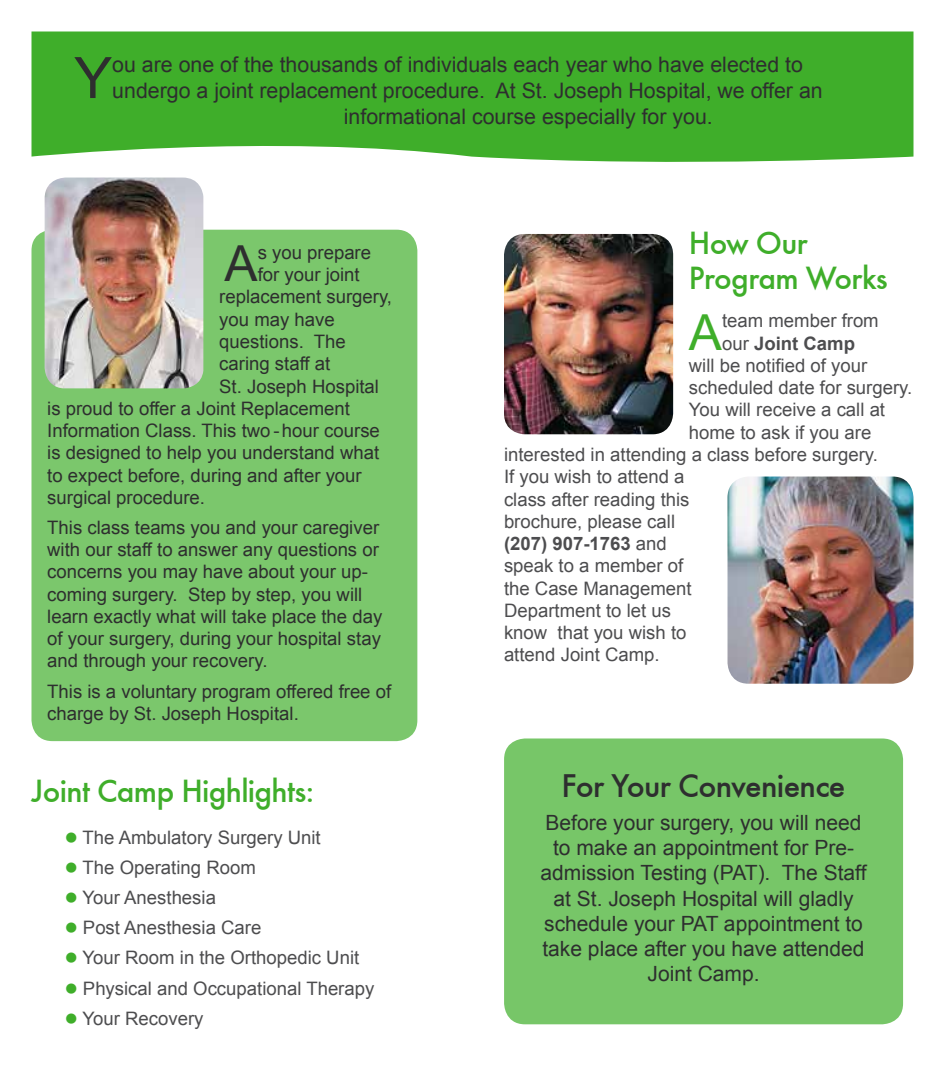
<style>
.page{position:relative;width:945px;height:1071px;background:#fff}
.page>*{position:absolute;margin:0;border:0;box-sizing:border-box;transform-origin:0 0}
.t1{font:57.23px "Arial";color:#2e2e2f}
.t2{font:49.7px "Arial";color:#2e2e2f}
.t3{font:49.7px "Arial";color:#3fae2a}
.t4{font:33.95px "Futura T Medium";letter-spacing:-.02em;color:#2e2e2f}
.t5{font:33.25px/35px "Futura T Medium";letter-spacing:-.02em;color:#3fae2a}
.t6{font:21.35px "Arial";color:#2e2e2f}
.t7{font:21px/25.2px "Arial";color:#2e2e2f;text-align:center}
.t8{font:18.55px/22.2px "Arial";color:#2e2e2f}
.t9{font:18.55px "Arial";color:#4d4d4f}
.t10{font:700 18.55px "Arial";color:#4d4d4f}
.s1{color:#3fae2a}
.s2{font-weight:400}
</style>
<div class="page">
<div style="left:32px;top:32px;width:882px;height:130px;background:#3fae2a"></div>
<div style="left:32px;top:230px;width:385px;height:511px;background:#7bc76c;border-radius:21px"></div>
<div style="left:504px;top:738px;width:399px;height:286px;background:#77c668;border-radius:21px"></div>
<img style="left:504px;top:234px;width:169px;height:200px">
<img style="left:728px;top:477px;width:186px;height:207px">
<img style="left:45px;top:178px;width:158px;height:210px">
<h1 class="t1" style="left:74px;top:40px;width:40px">Y</h1>
<p class="t6" style="left:112px;top:51px;width:692px">ou are one of the thousands of individuals each year who have elected to</p>
<p class="t6" style="left:112px;top:77px;width:712px">undergo a joint replacement procedure. At St. Joseph Hospital, we offer an</p>
<p class="t6" style="left:344px;top:102px;width:371px">informational course especially for you.</p>
<h2 class="t2" style="left:225px;top:231px;width:35px">A</h2>
<p class="t8" style="left:258px;top:242px;width:115px">s you prepare</p>
<p class="t8" style="left:258px;top:264px;width:104px">for your joint</p>
<p class="t8" style="left:219px;top:286px;width:174px">replacement surgery,</p>
<p class="t8" style="left:219px;top:308px;width:117px">you may have</p>
<p class="t8" style="left:219px;top:331px;width:128px">questions. The</p>
<p class="t8" style="left:219px;top:353px;width:113px">caring staff at</p>
<p class="t8" style="left:219px;top:375px;width:161px">St. Joseph Hospital</p>
<p class="t8" style="left:47px;top:397px;width:304px">is proud to offer a Joint Replacement</p>
<p class="t8" style="left:47px;top:420px;width:334px">Information Class. This two -hour course</p>
<p class="t8" style="left:47px;top:442px;width:334px">is designed to help you understand what</p>
<p class="t8" style="left:47px;top:464px;width:316px">to expect before, during and after your</p>
<p class="t8" style="left:47px;top:486px;width:159px">surgical procedure.</p>
<p class="t8" style="left:47px;top:517px;width:337px">This class teams you and your caregiver with our staff to answer any questions or concerns you may have about your up&shy;coming surgery. Step by step, you will learn exactly what will take place the day of your surgery, during your hospital stay and through your recovery.</p>
<p class="t8" style="left:47px;top:680px;width:346px">This is a voluntary program offered free of charge by St. Joseph Hospital.</p>
<h3 class="t5" style="left:32px;top:774px;width:284px">Joint Camp Highlights:</h3>
<p class="t9" style="left:65px;top:825px;width:258px"><span class="s1">●</span> The Ambulatory Surgery Unit</p>
<p class="t9" style="left:65px;top:855px;width:193px"><span class="s1">●</span> The Operating Room</p>
<p class="t9" style="left:65px;top:885px;width:153px"><span class="s1">●</span> Your Anesthesia</p>
<p class="t9" style="left:65px;top:916px;width:198px"><span class="s1">●</span> Post Anesthesia Care</p>
<p class="t9" style="left:65px;top:946px;width:296px"><span class="s1">●</span> Your Room in the Orthopedic Unit</p>
<p class="t9" style="left:65px;top:976px;width:311px"><span class="s1">●</span> Physical and Occupational Therapy</p>
<p class="t9" style="left:65px;top:1006px;width:140px"><span class="s1">●</span> Your Recovery</p>
<h3 class="t5" style="left:689px;top:225px;width:200px">How Our<br>Program Works</h3>
<h2 class="t3" style="left:689px;top:300px;width:35px">A</h2>
<p class="t9" style="left:722px;top:309px;width:158px">team member from</p>
<p class="t10" style="left:722px;top:331px;width:134px"><span class="s2">our</span> Joint Camp</p>
<p class="t9" style="left:689px;top:353px;width:180px">will be notified of your</p>
<p class="t9" style="left:689px;top:376px;width:225px">scheduled date for surgery.</p>
<p class="t9" style="left:689px;top:398px;width:198px">You will receive a call at</p>
<p class="t9" style="left:689px;top:420px;width:184px">home to ask if you are</p>
<p class="t9" style="left:504px;top:442px;width:375px">interested in attending a class before surgery.</p>
<p class="t9" style="left:504px;top:465px;width:182px">If you wish to attend a</p>
<p class="t9" style="left:504px;top:487px;width:187px">class after reading this</p>
<p class="t9" style="left:504px;top:509px;width:173px">brochure, please call</p>
<p class="t10" style="left:504px;top:531px;width:164px">(207) 907-1763 <span class="s2">and</span></p>
<p class="t9" style="left:504px;top:554px;width:181px">speak to a member of</p>
<p class="t9" style="left:504px;top:576px;width:189px">the Case Management</p>
<p class="t9" style="left:504px;top:598px;width:169px">Department to let us</p>
<p class="t9" style="left:504px;top:620px;width:184px">know that you wish to</p>
<p class="t9" style="left:504px;top:643px;width:157px">attend Joint Camp.</p>
<h3 class="t4" style="left:562px;top:766px;width:286px">For Your Convenience</h3>
<p class="t7" style="left:541px;top:810px;width:328px">Before your surgery, you will need to make an appointment for Pre&shy;admission Testing (PAT). The Staff at St. Joseph Hospital will gladly schedule your PAT appointment to take place after you have attended<br>Joint Camp.</p>
</div>
